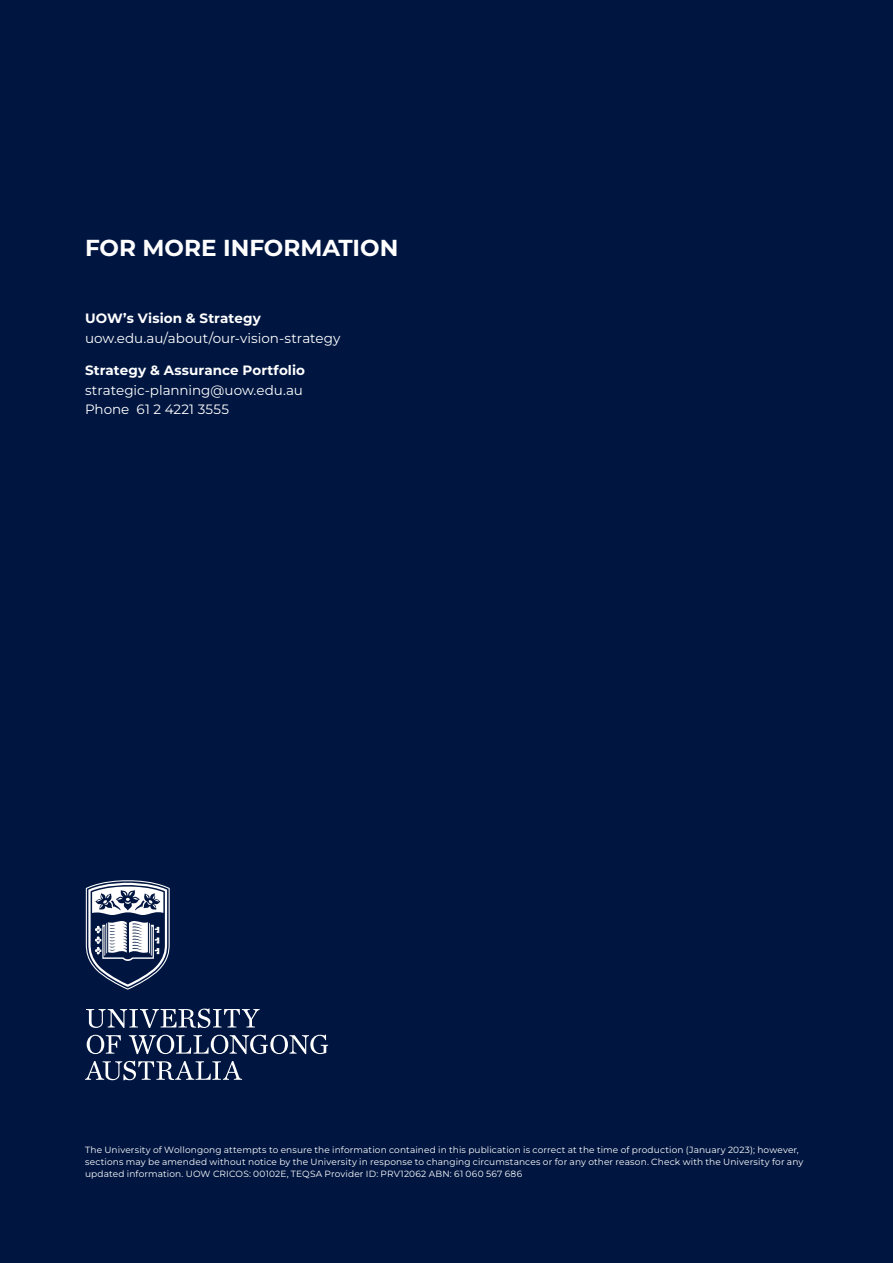
<style>
.page{position:relative;width:893px;height:1263px;background:#001641}
.page>*{position:absolute;margin:0;border:0;box-sizing:border-box;transform-origin:0 0}
.H4{font:700 23.1px "Montserrat";color:#fff}
.Body{font:13.5px/19.5px "Montserrat";color:#fff}
.Body-2{font:9px/12px "Montserrat";letter-spacing:.015em;color:#fff}
.s1{font-weight:700}
</style>
<div class="page">
<svg style="left:86px;top:1008px;width:174px;height:20px"></svg>
<svg style="left:87px;top:1035px;width:34px;height:19px"></svg>
<svg style="left:129px;top:1035px;width:199px;height:19px"></svg>
<svg style="left:85px;top:1061px;width:157px;height:19px"></svg>
<svg style="left:86px;top:880px;width:84px;height:110px"></svg>
<h2 class="H4" style="left:85px;top:233px;width:315px">FOR MORE INFORMATION</h2>
<p class="Body" style="left:85px;top:308px;width:257px"><span class="s1">UOW’s Vision &amp; Strategy </span>uow.edu.au/about/our-vision-strategy</p>
<p class="Body" style="left:85px;top:360px;width:221px"><span class="s1">Strategy &amp; Assurance Portfolio </span>strategic-planning@uow.edu.au<br>Phone 61 2 4221 3555</p>
<p class="Body-2" style="left:85px;top:1143px;width:720px">The University of Wollongong attempts to ensure the information contained in this publication is correct at the time of production (January 2023); however, sections may be amended without notice by the University in response to changing circumstances or for any other reason. Check with the University for any updated information. UOW CRICOS: 00102E, TEQSA Provider ID: PRV12062 ABN: 61 060 567 686</p>
</div>
